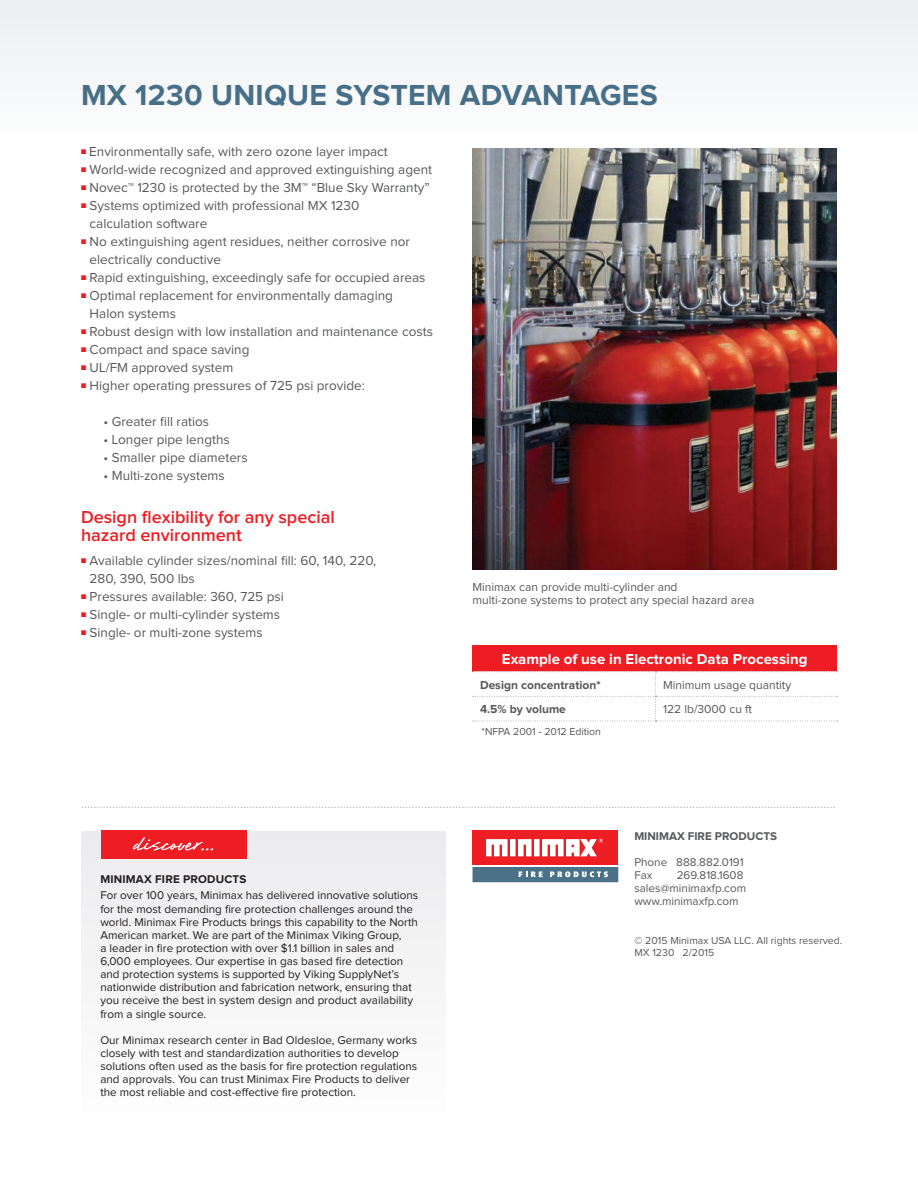
<style>
.page{position:relative;width:918px;height:1188px;background:#fff}
.page>*{position:absolute;margin:0;border:0;box-sizing:border-box;transform-origin:0 0}
.page_headers{font:700 30px "Proxima Nova";letter-spacing:.01em;color:#476f87}
.t1{font:27px "Brisa";color:#fff}
.subheads{font:600 18px/18px "Proxima Nova";color:#ee1d23}
.t2{font:700 15px "Proxima Nova";color:#fff}
.t3{font:13.5px/18px "Proxima Nova";color:#57585a}
.body{font:13.5px "Proxima Nova";color:#bcbdc0}
.photo_captions{font:12px/13.5px "Proxima Nova";color:#57585a}
.t4{font:700 12px "Proxima Nova";color:#57585a}
.t5{font:11.7px/13px "Proxima Nova";color:#231f20}
.subheads-2{font:11.7px "Proxima Nova";color:#57585a}
.subheads-3{font:700 11.7px "Proxima Nova";color:#57585a}
.t6{font:700 11.7px "Proxima Nova";letter-spacing:.015em;color:#231f20}
.photo_captions-2{font:10.5px "Proxima Nova";color:#57585a}
</style>
<div class="page">
<div style="left:0;top:0;width:918px;height:138px;background:#f4f5f7"></div>
<img style="left:473px;top:148px;width:364px;height:421px">
<div style="left:472px;top:866px;width:146px;height:16px;background:#4a7188"></div>
<div style="left:472px;top:831px;width:146px;height:34px;background:#ed1f25"></div>
<svg style="left:486px;top:839px;width:117px;height:17px"></svg>
<svg style="left:519px;top:871px;width:24px;height:6px"></svg>
<svg style="left:550px;top:871px;width:58px;height:6px"></svg>
<div style="left:81px;top:831px;width:365px;height:295px;background:#f5f5f6"></div>
<div style="left:101px;top:831px;width:146px;height:28px;background:#ee1d23"></div>
<div style="left:472px;top:645px;width:365px;height:27px;background:#ee1d23"></div>
<svg style="left:473px;top:671px;width:365px;height:51px"></svg>
<p class="page_headers" style="left:81px;top:81px;width:578px">MX 1230 UNIQUE SYSTEM ADVANTAGES</p>
<p class="t3" style="left:81px;top:143px;width:308px"><sup>■</sup> Environmentally safe, with zero ozone layer impact</p>
<p class="t3" style="left:81px;top:161px;width:353px"><sup>■</sup> World-wide recognized and approved extinguishing agent</p>
<p class="t3" style="left:81px;top:179px;width:350px"><sup>■</sup> Novec™ 1230 is protected by the 3M™ “Blue Sky Warranty”</p>
<p class="t3" style="left:90px;top:197px;width:271px;text-indent:-9px"><sup>■</sup> Systems optimized with professional MX 1230 calculation software</p>
<p class="t3" style="left:90px;top:233px;width:322px;text-indent:-9px"><sup>■</sup> No extinguishing agent residues, neither corrosive nor electrically conductive</p>
<p class="t3" style="left:81px;top:269px;width:346px"><sup>■</sup> Rapid extinguishing, exceedingly safe for occupied areas</p>
<p class="t3" style="left:90px;top:287px;width:305px;text-indent:-9px"><sup>■</sup> Optimal replacement for environmentally damaging<br>Halon systems</p>
<p class="t3" style="left:81px;top:323px;width:353px"><sup>■</sup> Robust design with low installation and maintenance costs</p>
<p class="t3" style="left:81px;top:341px;width:170px"><sup>■</sup> Compact and space saving</p>
<p class="t3" style="left:81px;top:359px;width:154px"><sup>■</sup> UL/FM approved system</p>
<p class="t3" style="left:81px;top:377px;width:285px"><sup>■</sup> Higher operating pressures of 725 psi provide:</p>
<p class="t3" style="left:104px;top:413px;width:107px">• Greater fill ratios</p>
<p class="t3" style="left:104px;top:431px;width:128px">• Longer pipe lengths</p>
<p class="t3" style="left:104px;top:449px;width:146px">• Smaller pipe diameters</p>
<p class="t3" style="left:104px;top:467px;width:123px">• Multi-zone systems</p>
<p class="subheads" style="left:81px;top:509px;width:255px">Design flexibility for any special hazard environment</p>
<p class="t3" style="left:90px;top:552px;width:288px;text-indent:-9px"><sup>■</sup> Available cylinder sizes/nominal fill: 60, 140, 220,<br>280, 390, 500 lbs</p>
<p class="t3" style="left:81px;top:588px;width:204px"><sup>■</sup> Pressures available: 360, 725 psi</p>
<p class="t3" style="left:81px;top:606px;width:201px"><sup>■</sup> Single- or multi-cylinder systems</p>
<p class="t3" style="left:81px;top:624px;width:183px"><sup>■</sup> Single- or multi-zone systems</p>
<p class="photo_captions" style="left:472px;top:580px;width:283px">Minimax can provide multi-cylinder and<br>multi-zone systems to protect any special hazard area</p>
<p class="t2" style="left:502px;top:652px;width:307px">Example of use in Electronic Data Processing</p>
<p class="t4" style="left:480px;top:679px;width:122px">Design concentration*</p>
<p class="photo_captions" style="left:663px;top:679px;width:130px">Minimum usage quantity</p>
<p class="t4" style="left:480px;top:704px;width:87px">4.5% by volume</p>
<p class="photo_captions" style="left:663px;top:703px;width:90px">122 lb/3000 cu ft</p>
<p class="photo_captions-2" style="left:481px;top:727px;width:121px">*NFPA 2001 - 2012 Edition</p>
<p class="body" style="left:81px;top:798px;width:756px">..................................................................................................................................................................................................................................................</p>
<p class="t1" style="left:133px;top:830px;width:83px">discover...</p>
<p class="t6" style="left:100px;top:874px;width:148px">MINIMAX FIRE PRODUCTS</p>
<p class="t5" style="left:100px;top:890px;width:319px">For over 100 years, Minimax has delivered innovative solutions for the most demanding fire protection challenges around the world. Minimax Fire Products brings this capability to the North American market. We are part of the Minimax Viking Group,<br>a leader in fire protection with over $1.1 billion in sales and 6,000 employees. Our expertise in gas based fire detection and protection systems is supported by Viking SupplyNet’s nationwide distribution and fabrication network, ensuring that you receive the best in system design and product availability from a single source.</p>
<p class="t5" style="left:100px;top:1034px;width:319px">Our Minimax research center in Bad Oldesloe, Germany works closely with test and standardization authorities to develop solutions often used as the basis for fire protection regulations and approvals. You can trust Minimax Fire Products to deliver the most reliable and cost-effective fire protection.</p>
<p class="subheads-3" style="left:634px;top:830px;width:144px">MINIMAX FIRE PRODUCTS</p>
<p class="subheads-2" style="left:634px;top:857px;width:111px">Phone 888.882.0191</p>
<p class="subheads-2" style="left:634px;top:870px;width:20px">Fax</p>
<p class="subheads-2" style="left:677px;top:870px;width:68px">269.818.1608</p>
<p class="subheads-2" style="left:634px;top:883px;width:113px">sales@minimaxfp.com</p>
<p class="subheads-2" style="left:634px;top:896px;width:106px">www.minimaxfp.com</p>
<p class="photo_captions-2" style="left:634px;top:935px;width:209px">© 2015 Minimax USA LLC. All rights reserved.</p>
<p class="photo_captions-2" style="left:634px;top:947px;width:81px">MX 1230 2/2015</p>
</div>
